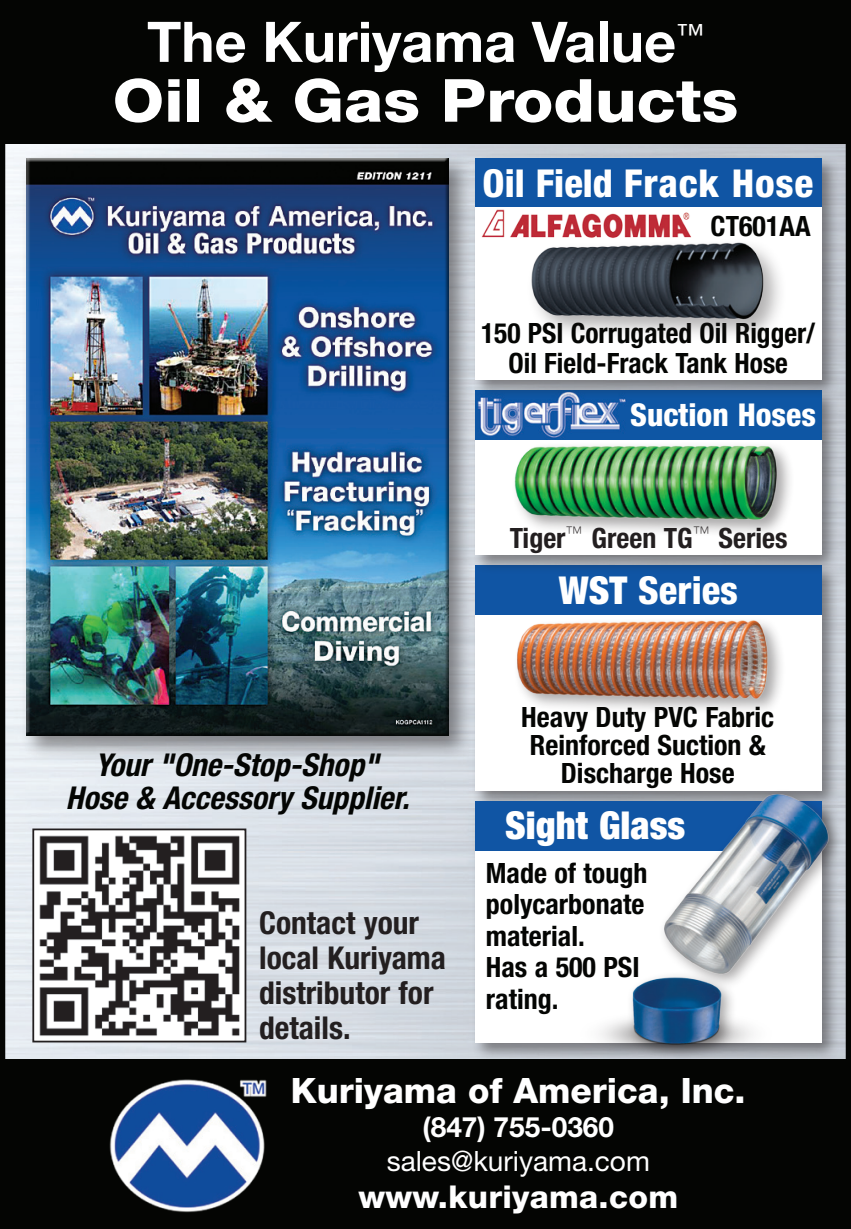
<style>
.page{position:relative;width:851px;height:1229px;background:#fff}
.page>*{position:absolute;margin:0;border:0;box-sizing:border-box;transform-origin:0 0}
.t1{font:800 59.5px "Helvetica Neue LT Std";color:#fff;scale:1.11 1}
.t2{font:700 56px "Helvetica Neue LT Std";color:#fff}
.Byline{font:800 condensed 38.5px "Helvetica Neue LT Std";color:#fff}
.Byline-2{font:900 condensed 38.5px "Helvetica Neue LT Std";color:#fff}
.t3{font:800 35px "Helvetica Neue LT Std";color:#fff}
.Byline-3{font:700 condensed 31.5px/35px "Helvetica Neue LT Std";color:#231f20}
.Byline-4{font:italic 700 condensed 31.5px/33.2px "Helvetica Neue LT Std";color:#040503;text-align:center}
.t4{font:800 31.5px "Helvetica Neue LT Std";letter-spacing:.01em;color:#fff}
.Byline-5{font:800 condensed 31.5px "Helvetica Neue LT Std";color:#fff}
.Byline-6{font:700 condensed 28px/31.5px "Helvetica Neue LT Std";color:#040503;text-align:center}
.Byline-7{font:700 condensed 28px "Helvetica Neue LT Std";color:#231f20}
.t5{font:28px "Helvetica Neue LT Std";color:#fff}
.t6{font:700 28px "Helvetica Neue LT Std";color:#fff}
.s1{font-weight:900}
</style>
<div class="page">
<div style="left:0;top:1059px;width:850px;height:169px;background:#040503"></div>
<div style="left:0;top:0;width:850px;height:144px;background:#040503"></div>
<img style="left:109px;top:1079px;width:158px;height:133px">
<img style="left:39px;top:835px;width:201px;height:202px">
<div style="left:32px;top:828px;width:214px;height:214px;border:2px solid #231f20"></div>
<div style="left:21px;top:153px;width:453px;height:608px;background:#231f20;opacity:.5"></div>
<div style="left:25px;top:158px;width:424px;height:578px;background:#231f20;opacity:.75"></div>
<div style="left:470px;top:561px;width:371px;height:249px;background:#231f20;opacity:.5"></div>
<div style="left:475px;top:613px;width:346px;height:178px;background:#fff"></div>
<div style="left:475px;top:565px;width:346px;height:49px;background:#1055a4"></div>
<div style="left:512px;top:615px;width:273px;height:100px;background:#231f20;opacity:.4"></div>
<img style="left:501px;top:614px;width:279px;height:89px">
<div style="left:470px;top:386px;width:371px;height:188px;background:#231f20;opacity:.5"></div>
<div style="left:475px;top:439px;width:346px;height:116px;background:#fff"></div>
<img style="left:509px;top:439px;width:277px;height:93px">
<img style="left:475px;top:399px;width:346px;height:40px">
<div style="left:470px;top:797px;width:371px;height:264px;background:#231f20;opacity:.5"></div>
<div style="left:475px;top:849px;width:346px;height:193px;background:#fff"></div>
<div style="left:475px;top:801px;width:346px;height:49px;background:#1055a4"></div>
<img style="left:574px;top:1020px;width:52px;height:39px">
<div style="left:626px;top:789px;width:218px;height:271px;background:#231f20;opacity:.4"></div>
<img style="left:630px;top:794px;width:198px;height:257px">
<div style="left:470px;top:154px;width:371px;height:245px;background:#231f20;opacity:.5"></div>
<div style="left:475px;top:159px;width:346px;height:49px;background:#1055a4"></div>
<div style="left:475px;top:208px;width:346px;height:172px;background:#fff"></div>
<img style="left:475px;top:207px;width:226px;height:31px">
<div style="left:526px;top:238px;width:261px;height:105px;background:#231f20;opacity:.35"></div>
<img style="left:526px;top:239px;width:240px;height:84px">
<div style="left:0;top:0;width:850px;height:1228px;border:5px solid #040503"></div>
<p class="t2" style="left:147px;top:7px;width:558px">The Kuriyama Value<sup>™</sup></p>
<p class="t1" style="left:113px;top:65px;width:565px">Oil &amp; Gas Products</p>
<p class="Byline" style="left:482px;top:159px;width:332px">Oil Field Frack Hose</p>
<p class="Byline-6" style="left:710px;top:210px;width:101px">CT601AA</p>
<p class="Byline-6" style="left:481px;top:318px;width:336px;line-height:29.8px">150 PSI Corrugated Oil Rigger/<br>Oil Field-Frack Tank Hose</p>
<p class="Byline-5" style="left:630px;top:395px;width:187px">Suction Hoses</p>
<p class="Byline-7" style="left:509px;top:521px;width:279px">Tiger<sup>™</sup> Green TG<sup>™</sup> Series</p>
<p class="Byline-4" style="left:66px;top:748px;width:345px">Your "One-Stop-Shop"<br>Hose &amp; Accessory Supplier.</p>
<p class="Byline-3" style="left:259px;top:905px;width:188px">Contact your local Kuriyama distributor for details.</p>
<p class="Byline" style="left:558px;top:566px;width:181px"><span class="s1">WST</span> Series</p>
<p class="Byline-6" style="left:521px;top:703px;width:254px;line-height:28px">Heavy Duty PVC Fabric<br>Reinforced Suction &amp;<br>Discharge Hose</p>
<p class="Byline-2" style="left:505px;top:802px;width:182px">Sight Glass</p>
<p class="Byline-6" style="left:486px;top:856px;width:163px;text-align:left">Made of tough polycarbonate material.<br>Has a 500 PSI rating.</p>
<p class="t3" style="left:291px;top:1070px;width:456px">Kuriyama of America, Inc.</p>
<p class="t6" style="left:422px;top:1109px;width:193px">(847) 755-0360</p>
<p class="t5" style="left:386px;top:1144px;width:265px">sales@kuriyama.com</p>
<p class="t4" style="left:358px;top:1178px;width:321px">www.kuriyama.com</p>
</div>
